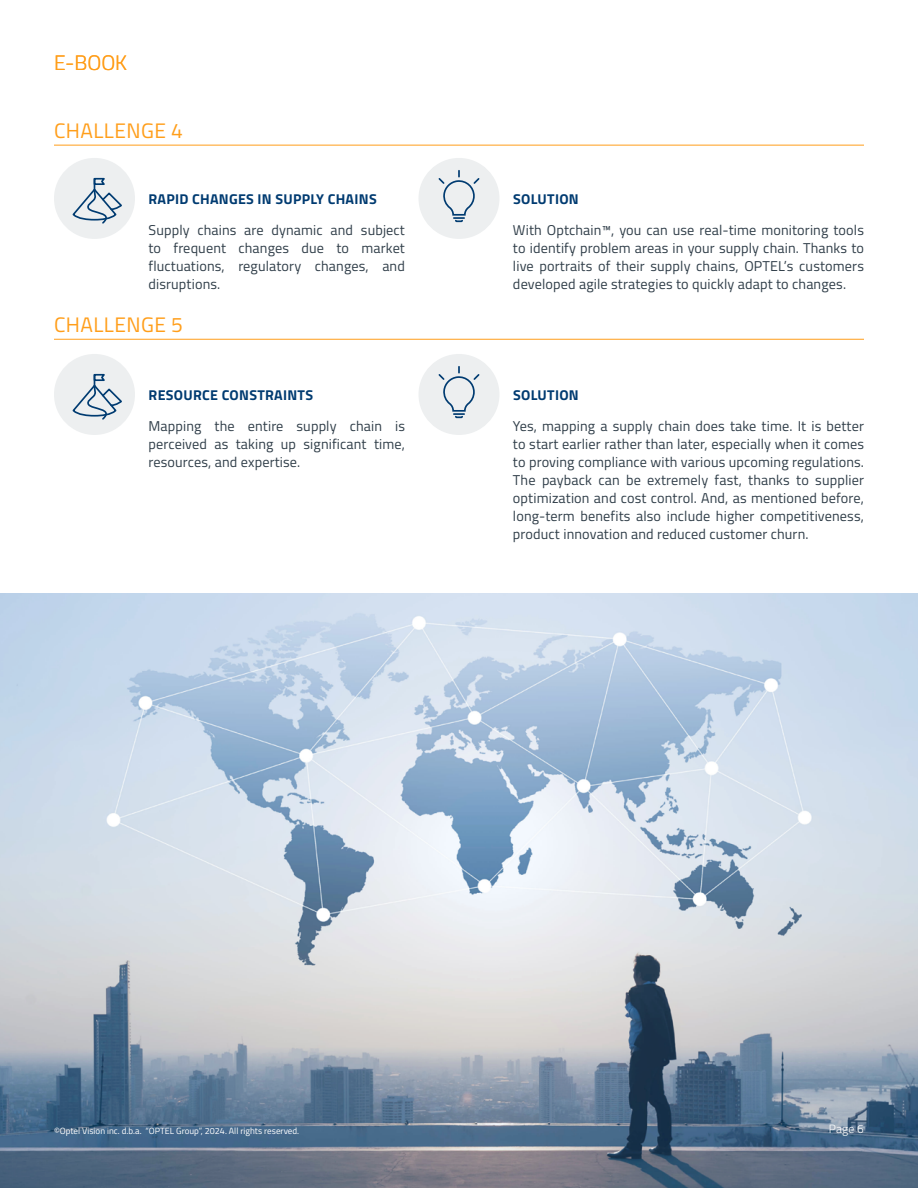
<style>
.page{position:relative;width:918px;height:1188px;background:#fff}
.page>*{position:absolute;margin:0;border:0;box-sizing:border-box;transform-origin:0 0}
.t1{font:21px "Titillium";letter-spacing:.02em;color:#ff9e1a}
.t2{font:300 21px "Titillium";color:#ff9e1a}
.t3{font:14.25px/18px "Titillium";letter-spacing:.01em;color:#303e49;text-align:justify}
.t4{font:700 14.25px "Titillium";letter-spacing:.02em;color:#003b71}
.t5{font:300 12px "Titillium";color:#fff}
.t6{font:9px "Titillium";color:#fff}
</style>
<div class="page">
<hr style="left:54px;top:145px;width:810px;height:1px;background:#ff9e1a">
<hr style="left:54px;top:339px;width:810px;height:1px;background:#ff9e1a">
<div style="left:54px;top:158px;width:81px;height:81px;background:#edeff0;border-radius:50%"></div>
<svg style="left:72px;top:177px;width:50px;height:47px"></svg>
<div style="left:54px;top:354px;width:81px;height:81px;background:#edeff0;border-radius:50%"></div>
<svg style="left:72px;top:373px;width:50px;height:47px"></svg>
<div style="left:418px;top:158px;width:82px;height:81px;background:#edeff0;border-radius:50%"></div>
<svg style="left:438px;top:171px;width:42px;height:52px"></svg>
<div style="left:418px;top:354px;width:82px;height:81px;background:#edeff0;border-radius:50%"></div>
<svg style="left:438px;top:367px;width:42px;height:52px"></svg>
<img style="left:0;top:593px;width:918px;height:595px">
<h1 class="t2" style="left:54px;top:47px;width:75px">E-BOOK</h1>
<h1 class="t1" style="left:54px;top:115px;width:130px">CHALLENGE 4</h1>
<p class="t4" style="left:149px;top:188px;width:230px">RAPID CHANGES IN SUPPLY CHAINS</p>
<p class="t3" style="left:148px;top:221px;width:258px">Supply chains are dynamic and subject to frequent changes due to market fluctuations, regulatory changes, and disruptions.</p>
<h1 class="t1" style="left:54px;top:309px;width:130px">CHALLENGE 5</h1>
<p class="t4" style="left:149px;top:384px;width:166px">RESOURCE CONSTRAINTS</p>
<p class="t3" style="left:148px;top:417px;width:258px">Mapping the entire supply chain is perceived as taking up significant time, resources, and expertise.</p>
<p class="t4" style="left:513px;top:188px;width:67px">SOLUTION</p>
<p class="t3" style="left:513px;top:221px;width:353px">With Optchain™, you can use real-time monitoring tools to identify problem areas in your supply chain. Thanks to live portraits of their supply chains, OPTEL’s customers developed agile strategies to quickly adapt to changes.</p>
<p class="t4" style="left:513px;top:384px;width:67px">SOLUTION</p>
<p class="t3" style="left:513px;top:417px;width:353px">Yes, mapping a supply chain does take time. It is better to start earlier rather than later, especially when it comes to proving compliance with various upcoming regulations.<br>The payback can be extremely fast, thanks to supplier optimization and cost control. And, as mentioned before, long-term benefits also include higher competitiveness, product innovation and reduced customer churn.</p>
<p class="t6" style="left:54px;top:1124px;width:247px">©Optel Vision inc. d.b.a. “OPTEL Group”, 2024. All rights reserved.</p>
<p class="t5" style="left:829px;top:1120px;width:37px">Page 6</p>
</div>
